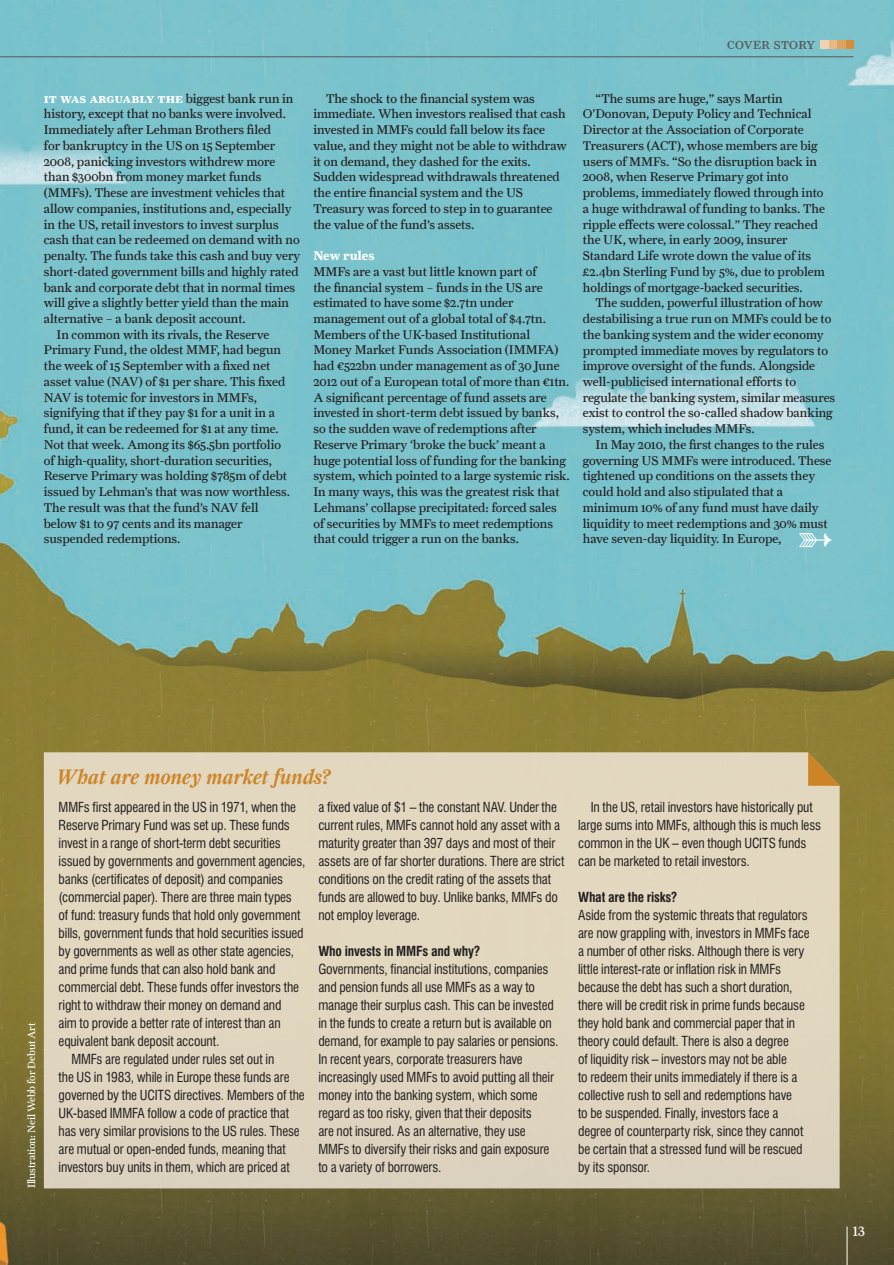
<style>
.page{position:relative;width:894px;height:1265px;background:#fff}
.page>*{position:absolute;margin:0;border:0;box-sizing:border-box;transform-origin:0 0}
.t1{font:italic 500 21px "Farnham Display";color:#cd8427}
.t2{font:15px "Farnham Display Regular SC";letter-spacing:-.02em;color:#57585a}
.t3{font:condensed 13.5px/18px "Swiss 721 BT";letter-spacing:-.01em;color:#231f20}
.t4{font:700 condensed 13.5px "Swiss 721 BT";letter-spacing:-.015em;color:#231f20}
.t5{font:13.5px "Farnham Display";color:#fff}
.t6{font:12.75px/15.8px "Farnham Text";color:#231f20}
.t7{font:12.75px "Farnham Text Bold SC";letter-spacing:-.005em;color:#fff}
.t8{font:700 12.75px "Farnham Text";letter-spacing:-.005em;color:#fff}
.t9{font:10.5px "Farnham Text";letter-spacing:-.01em;color:#fff}
.s1{font-family:"Farnham Text";color:#231f20}
</style>
<div class="page">
<img style="left:0;top:0;width:893px;height:1264px">
<hr style="left:1px;top:57px;width:852px;height:1px;background:#57585a">
<div style="left:844px;top:40px;width:9px;height:9px;background:#d28d3d"></div>
<div style="left:836px;top:40px;width:8px;height:9px;background:#dca362"></div>
<div style="left:828px;top:40px;width:8px;height:9px;background:#e5ba87"></div>
<div style="left:820px;top:40px;width:8px;height:9px;background:#eed2b1"></div>
<hr style="left:846px;top:1226px;width:1px;height:38px;background:#fff">
<div style="left:44px;top:752px;width:795px;height:436px;background:#e1d7bf"></div>
<svg style="left:807px;top:752px;width:32px;height:33px"></svg>
<svg style="left:799px;top:532px;width:33px;height:14px"></svg>
<p class="t2" style="left:726px;top:35px;width:90px">cover story</p>
<p class="t7" style="left:44px;top:90px;width:251px">it was arguably the <span class="s1">biggest bank run in</span></p>
<p class="t6" style="left:44px;top:106px;width:244px">history, except that no banks were involved.</p>
<p class="t6" style="left:44px;top:122px;width:229px">Immediately after Lehman Brothers filed</p>
<p class="t6" style="left:44px;top:137px;width:233px">for bankruptcy in the US on 15 September</p>
<p class="t6" style="left:44px;top:153px;width:233px">2008, panicking investors withdrew more</p>
<p class="t6" style="left:44px;top:169px;width:219px">than $300bn from money market funds</p>
<p class="t6" style="left:44px;top:184px;width:243px">(MMFs). These are investment vehicles that</p>
<p class="t6" style="left:44px;top:200px;width:249px">allow companies, institutions and, especially</p>
<p class="t6" style="left:44px;top:216px;width:236px">in the US, retail investors to invest surplus</p>
<p class="t6" style="left:44px;top:232px;width:257px">cash that can be redeemed on demand with no</p>
<p class="t6" style="left:44px;top:247px;width:258px">penalty. The funds take this cash and buy very</p>
<p class="t6" style="left:44px;top:263px;width:256px">short-dated government bills and highly rated</p>
<p class="t6" style="left:44px;top:279px;width:253px">bank and corporate debt that in normal times</p>
<p class="t6" style="left:44px;top:295px;width:247px">will give a slightly better yield than the main</p>
<p class="t6" style="left:44px;top:310px;width:203px">alternative – a bank deposit account.</p>
<p class="t6" style="left:57px;top:326px;width:214px">In common with its rivals, the Reserve</p>
<p class="t6" style="left:44px;top:342px;width:239px">Primary Fund, the oldest MMF, had begun</p>
<p class="t6" style="left:44px;top:358px;width:228px">the week of 15 September with a fixed net</p>
<p class="t6" style="left:44px;top:373px;width:243px">asset value (NAV) of $1 per share. This fixed</p>
<p class="t6" style="left:44px;top:389px;width:215px">NAV is totemic for investors in MMFs,</p>
<p class="t6" style="left:44px;top:405px;width:232px">signifying that if they pay $1 for a unit in a</p>
<p class="t6" style="left:44px;top:421px;width:236px">fund, it can be redeemed for $1 at any time.</p>
<p class="t6" style="left:44px;top:436px;width:238px">Not that week. Among its $65.5bn portfolio</p>
<p class="t6" style="left:44px;top:452px;width:230px">of high-quality, short-duration securities,</p>
<p class="t6" style="left:44px;top:468px;width:245px">Reserve Primary was holding $785m of debt</p>
<p class="t6" style="left:44px;top:483px;width:248px">issued by Lehman’s that was now worthless.</p>
<p class="t6" style="left:44px;top:499px;width:216px">The result was that the fund’s NAV fell</p>
<p class="t6" style="left:44px;top:515px;width:200px">below $1 to 97 cents and its manager</p>
<p class="t6" style="left:44px;top:531px;width:138px">suspended redemptions.</p>
<p class="t6" style="left:313px;top:90px;width:255px;text-indent:13px">The shock to the financial system was immediate. When investors realised that cash invested in MMFs could fall below its face value, and they might not be able to withdraw it on demand, they dashed for the exits.<br>Sudden widespread withdrawals threatened the entire financial system and the US Treasury was forced to step in to guarantee the value of the fund’s assets.</p>
<p class="t8" style="left:313px;top:248px;width:63px">New rules</p>
<p class="t6" style="left:313px;top:263px;width:258px">MMFs are a vast but little known part of<br>the financial system – funds in the US are estimated to have some $2.7tn under management out of a global total of $4.7tn.<br>Members of the UK-based Institutional Money Market Funds Association (IMMFA) had €522bn under management as of 30 June 2012 out of a European total of more than €1tn.<br>A significant percentage of fund assets are invested in short-term debt issued by banks, so the sudden wave of redemptions after Reserve Primary ‘broke the buck’ meant a huge potential loss of funding for the banking system, which pointed to a large systemic risk.<br>In many ways, this was the greatest risk that Lehmans’ collapse precipitated: forced sales of securities by MMFs to meet redemptions that could trigger a run on the banks.</p>
<p class="t6" style="left:582px;top:90px;width:243px;text-indent:13px">“The sums are huge,” says Martin O’Donovan, Deputy Policy and Technical Director at the Association of Corporate Treasurers (ACT), whose members are big users of MMFs. “So the disruption back in 2008, when Reserve Primary got into problems, immediately flowed through into a huge withdrawal of funding to banks. The ripple effects were colossal.” They reached the UK, where, in early 2009, insurer Standard Life wrote down the value of its £2.4bn Sterling Fund by 5%, due to problem holdings of mortgage-backed securities.</p>
<p class="t6" style="left:582px;top:295px;width:254px;text-indent:13px">The sudden, powerful illustration of how destabilising a true run on MMFs could be to the banking system and the wider economy prompted immediate moves by regulators to improve oversight of the funds. Alongside well-publicised international efforts to regulate the banking system, similar measures exist to control the so-called shadow banking system, which includes MMFs.</p>
<p class="t6" style="left:582px;top:436px;width:250px;text-indent:13px">In May 2010, the first changes to the rules governing US MMFs were introduced. These tightened up conditions on the assets they could hold and also stipulated that a minimum 10% of any fund must have daily liquidity to meet redemptions and 30% must have seven-day liquidity. In Europe,</p>
<p class="t9" style="left:25px;top:1188px;width:167px;rotate:-90deg">Illustration: Neil Webb for Debut Art</p>
<h1 class="t1" style="left:57px;top:764px;width:275px">What are money market funds?</h1>
<p class="t3" style="left:59px;top:797px;width:239px">MMFs first appeared in the US in 1971, when the</p>
<p class="t3" style="left:59px;top:815px;width:233px">Reserve Primary Fund was set up. These funds</p>
<p class="t3" style="left:59px;top:833px;width:223px">invest in a range of short-term debt securities</p>
<p class="t3" style="left:59px;top:851px;width:248px">issued by governments and government agencies,</p>
<p class="t3" style="left:59px;top:869px;width:226px">banks (certificates of deposit) and companies</p>
<p class="t3" style="left:59px;top:887px;width:235px">(commercial paper). There are three main types</p>
<p class="t3" style="left:59px;top:905px;width:243px">of fund: treasury funds that hold only government</p>
<p class="t3" style="left:59px;top:923px;width:246px">bills, government funds that hold securities issued</p>
<p class="t3" style="left:59px;top:941px;width:237px">by governments as well as other state agencies,</p>
<p class="t3" style="left:59px;top:959px;width:218px">and prime funds that can also hold bank and</p>
<p class="t3" style="left:59px;top:977px;width:242px">commercial debt. These funds offer investors the</p>
<p class="t3" style="left:59px;top:995px;width:224px">right to withdraw their money on demand and</p>
<p class="t3" style="left:59px;top:1013px;width:224px">aim to provide a better rate of interest than an</p>
<p class="t3" style="left:59px;top:1031px;width:162px">equivalent bank deposit account.</p>
<p class="t3" style="left:71px;top:1049px;width:204px">MMFs are regulated under rules set out in</p>
<p class="t3" style="left:59px;top:1067px;width:232px">the US in 1983, while in Europe these funds are</p>
<p class="t3" style="left:59px;top:1085px;width:247px">governed by the UCITS directives. Members of the</p>
<p class="t3" style="left:59px;top:1103px;width:232px">UK-based IMMFA follow a code of practice that</p>
<p class="t3" style="left:59px;top:1121px;width:243px">has very similar provisions to the US rules. These</p>
<p class="t3" style="left:59px;top:1139px;width:228px">are mutual or open-ended funds, meaning that</p>
<p class="t3" style="left:59px;top:1157px;width:233px">investors buy units in them, which are priced at</p>
<p class="t3" style="left:318px;top:797px;width:247px">a fixed value of $1 – the constant NAV. Under the current rules, MMFs cannot hold any asset with a maturity greater than 397 days and most of their assets are of far shorter durations. There are strict conditions on the credit rating of the assets that funds are allowed to buy. Unlike banks, MMFs do not employ leverage.</p>
<p class="t4" style="left:318px;top:942px;width:164px">Who invests in MMFs and why?</p>
<p class="t3" style="left:318px;top:959px;width:242px">Governments, financial institutions, companies and pension funds all use MMFs as a way to manage their surplus cash. This can be invested in the funds to create a return but is available on demand, for example to pay salaries or pensions.<br>In recent years, corporate treasurers have increasingly used MMFs to avoid putting all their money into the banking system, which some regard as too risky, given that their deposits<br>are not insured. As an alternative, they use MMFs to diversify their risks and gain exposure to a variety of borrowers.</p>
<p class="t3" style="left:578px;top:797px;width:244px;text-indent:13px">In the US, retail investors have historically put large sums into MMFs, although this is much less common in the UK – even though UCITS funds can be marketed to retail investors.</p>
<p class="t4" style="left:578px;top:888px;width:101px">What are the risks?</p>
<p class="t3" style="left:578px;top:905px;width:233px">Aside from the systemic threats that regulators are now grappling with, investors in MMFs face a number of other risks. Although there is very little interest-rate or inflation risk in MMFs because the debt has such a short duration, there will be credit risk in prime funds because they hold bank and commercial paper that in theory could default. There is also a degree<br>of liquidity risk – investors may not be able<br>to redeem their units immediately if there is a collective rush to sell and redemptions have<br>to be suspended. Finally, investors face a degree of counterparty risk, since they cannot be certain that a stressed fund will be rescued by its sponsor.</p>
<p class="t5" style="left:852px;top:1222px;width:14px">13</p>
</div>
